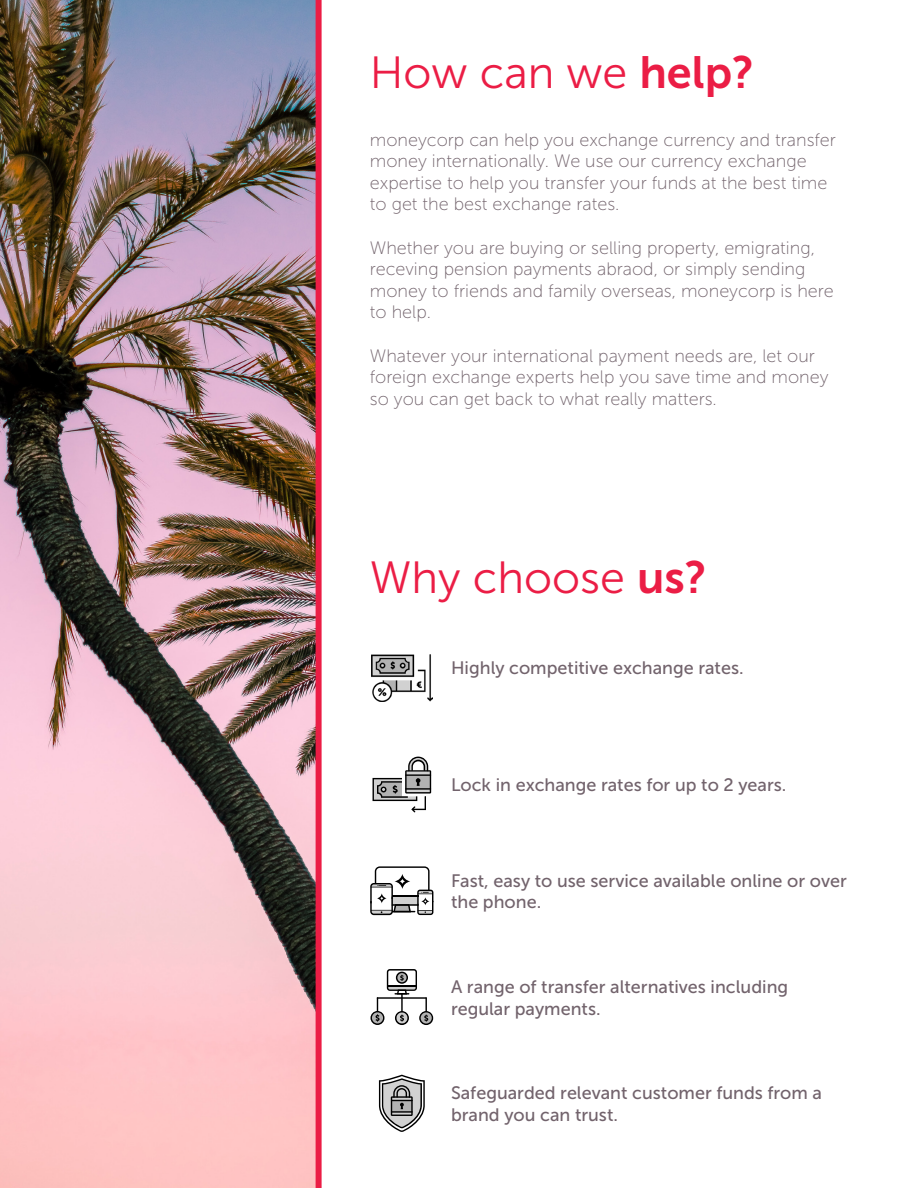
<style>
.page{position:relative;width:918px;height:1188px;background:#fff}
.page>*{position:absolute;margin:0;border:0;box-sizing:border-box;transform-origin:0 0}
.t1{font:45px "Museo Sans 300";color:#eb1d45}
.t2{font:18px/21.6px "Museo Sans 100";color:#72636c}
.t3{font:18px/21.6px "Museo Sans 500";color:#72636c}
.s1{font-family:"Museo Sans 700"}
</style>
<div class="page">
<img style="left:0;top:0;width:316px;height:1188px">
<div style="left:316px;top:0;width:6px;height:1188px;background:#eb1d45"></div>
<img style="left:371px;top:655px;width:61px;height:47px">
<svg style="left:373px;top:756px;width:58px;height:56px"></svg>
<svg style="left:370px;top:866px;width:63px;height:49px"></svg>
<svg style="left:371px;top:969px;width:62px;height:56px"></svg>
<svg style="left:379px;top:1075px;width:46px;height:57px"></svg>
<p class="t1" style="left:370px;top:48px;width:386px">How can we <span class="s1">help?</span></p>
<p class="t2" style="left:370px;top:129px;width:468px">moneycorp can help you exchange currency and transfer money internationally. We use our currency exchange expertise to help you transfer your funds at the best time to get the best exchange rates.</p>
<p class="t2" style="left:370px;top:237px;width:465px">Whether you are buying or selling property, emigrating, receving pension payments abraod, or simply sending money to friends and family overseas, moneycorp is here to help.</p>
<p class="t2" style="left:370px;top:345px;width:460px">Whatever your international payment needs are, let our foreign exchange experts help you save time and money so you can get back to what really matters.</p>
<p class="t1" style="left:370px;top:553px;width:338px">Why choose <span class="s1">us?</span></p>
<p class="t3" style="left:451px;top:657px;width:294px">Highly competitive exchange rates.</p>
<p class="t3" style="left:451px;top:774px;width:337px">Lock in exchange rates for up to 2 years.</p>
<p class="t3" style="left:451px;top:870px;width:397px">Fast, easy to use service available online or over the phone.</p>
<p class="t3" style="left:451px;top:976px;width:339px">A range of transfer alternatives including regular payments.</p>
<p class="t3" style="left:451px;top:1082px;width:373px">Safeguarded relevant customer funds from a brand you can trust.</p>
</div>
